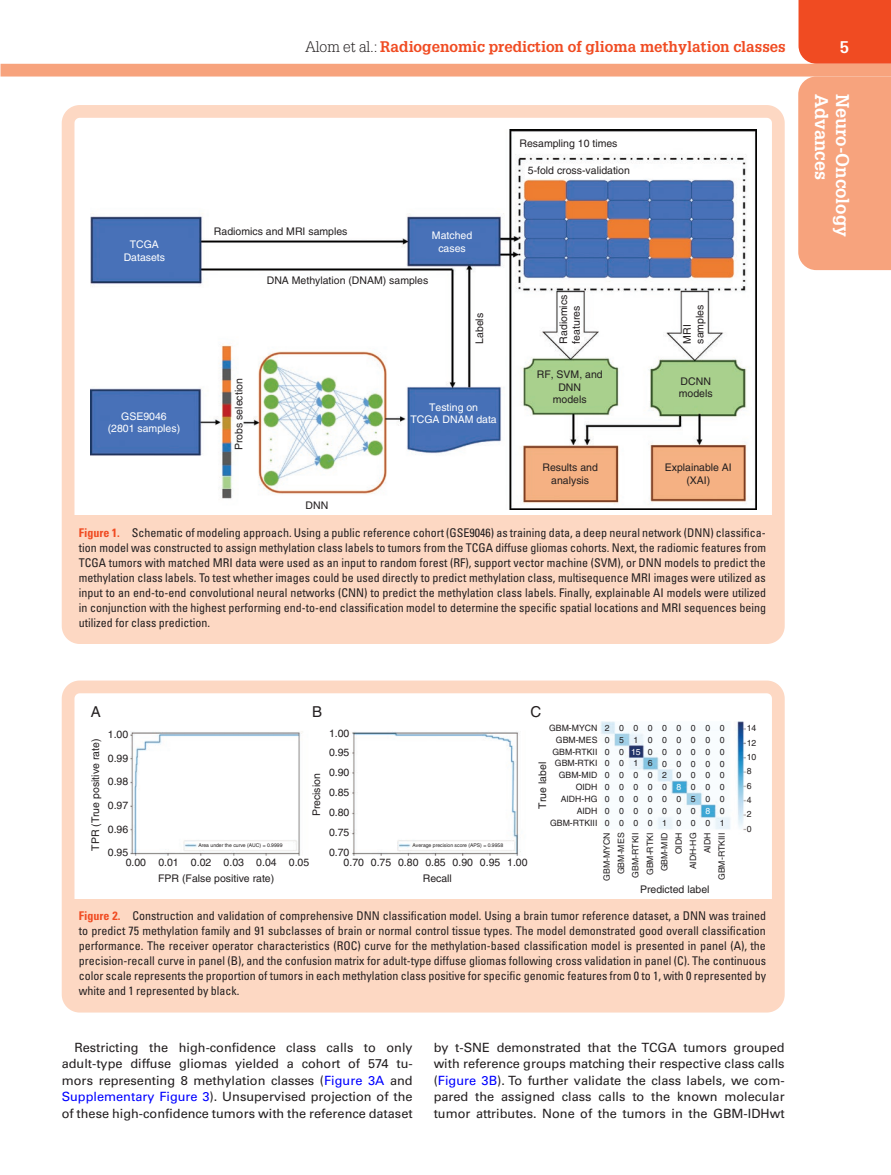
<style>
.page{position:relative;width:891px;height:1175px;background:#fff}
.page>*{position:absolute;margin:0;border:0;box-sizing:border-box;transform-origin:0 0}
.t1{font:700 18px "Glypha LT Std";color:#fff}
.t2{font:700 16.5px "Glypha LT Std";color:#fff}
.t3{font:700 15px "Glypha LT Std";color:#f04b22}
.t4{font:15px "Helvetica";color:#231f20}
.t5{font:12.75px/16.5px "Univers LT Std";color:#231f20;text-align:justify}
.t6{font:condensed 12px/15px "Univers LT Std";color:#231f20;text-align:justify}
.t7{font:10.5px/12.6px "Helvetica";color:#231f20}
.t8{font:10.5px/12.6px "Helvetica";color:#fff;text-align:center}
.t9{font:8.7px/12px "Helvetica";color:#231f20;text-align:justify}
.t10{font:8.7px "Helvetica";color:#fff}
.t11{font:5.1px "Helvetica";color:#231f20}
.s1{font-weight:300;color:#231f20}
.s2{font-weight:700;color:#f04b22}
.s3{color:#00f}
</style>
<div class="page">
<div style="left:798px;top:76px;width:93px;height:194px;background:#f7a37d"></div>
<div style="left:799px;top:0;width:92px;height:64px;background:#f04b22"></div>
<div style="left:1px;top:64px;width:890px;height:12px;background:#f7a37d"></div>
<img style="left:90px;top:129px;width:666px;height:380px">
<div style="left:73px;top:515px;width:700px;height:119px;background:#fdd8c3"></div>
<div style="left:62px;top:105px;width:723px;height:539px;border:13px solid #fdd8c3;border-radius:12px"></div>
<img style="left:131px;top:721px;width:614px;height:134px">
<div style="left:73px;top:899px;width:700px;height:103px;background:#fdd8c3"></div>
<div style="left:62px;top:680px;width:723px;height:332px;border:13px solid #fdd8c3;border-radius:12px"></div>
<p class="t3" style="left:305px;top:37px;width:482px"><span class="s1">Alom et al.:</span> Radiogenomic prediction of glioma methylation classes</p>
<h2 class="t2" style="left:840px;top:37px;width:11px">5</h2>
<p class="t7" style="left:214px;top:225px;width:135px">Radiomics and MRI samples</p>
<p class="t7" style="left:267px;top:274px;width:163px">DNA Methylation (DNAM) samples</p>
<p class="t8" style="left:124px;top:238px;width:43px">TCGA<br>Datasets</p>
<p class="t8" style="left:432px;top:229px;width:42px">Matched cases</p>
<p class="t7" style="left:473px;top:344px;width:32px;rotate:-90deg">Labels</p>
<p class="t7" style="left:232px;top:450px;width:73px;rotate:-90deg">Probs selection</p>
<p class="t8" style="left:108px;top:410px;width:74px">GSE9046 (2801 samples)</p>
<p class="t8" style="left:410px;top:401px;width:88px">Testing on<br>TCGA DNAM data</p>
<p class="t7" style="left:306px;top:499px;width:24px">DNN</p>
<p class="t7" style="left:520px;top:137px;width:100px">Resampling 10 times</p>
<p class="t7" style="left:528px;top:164px;width:104px">5-fold cross-validation</p>
<p class="t7" style="left:557px;top:344px;width:51px;rotate:-90deg">Radiomics features</p>
<p class="t7" style="left:681px;top:344px;width:41px;rotate:-90deg">MRI samples</p>
<p class="t7" style="left:537px;top:368px;width:67px;text-align:center">RF, SVM, and<br>DNN<br>models</p>
<p class="t7" style="left:679px;top:374px;width:35px">DCNN models</p>
<p class="t7" style="left:542px;top:461px;width:57px;text-align:center">Results and analysis</p>
<p class="t7" style="left:665px;top:461px;width:69px;text-align:center">Explainable AI (XAI)</p>
<p class="t6" style="left:79px;top:525px;width:689px"><span class="s2">Figure 1.</span> Schematic of modeling approach. Using a public reference cohort (GSE9046) as training data, a deep neural network (DNN) classifica&shy;tion model was constructed to assign methylation class labels to tumors from the TCGA diffuse gliomas cohorts. Next, the radiomic features from TCGA tumors with matched MRI data were used as an input to random forest (RF), support vector machine (SVM), or DNN models to predict the methylation class labels. To test whether images could be used directly to predict methylation class, multisequence MRI images were utilized as input to an end-to-end convolutional neural networks (CNN) to predict the methylation class labels. Finally, explainable AI models were utilized in conjunction with the highest performing end-to-end classification model to determine the specific spatial locations and MRI sequences being utilized for class prediction.</p>
<h1 class="t1" style="left:833px;top:94px;width:88px;rotate:90deg">Advances</h1>
<h1 class="t1" style="left:854px;top:94px;width:145px;rotate:90deg">Neuro-Oncology</h1>
<p class="t4" style="left:91px;top:703px;width:12px">A</p>
<p class="t4" style="left:312px;top:703px;width:12px">B</p>
<p class="t4" style="left:531px;top:703px;width:12px">C</p>
<p class="t7" style="left:108px;top:751px;width:22px">0.99</p>
<p class="t7" style="left:108px;top:775px;width:22px">0.98</p>
<p class="t7" style="left:108px;top:799px;width:22px">0.97</p>
<p class="t9" style="left:549px;top:721px;width:50px;text-align:right">GBM-MYCN<br>GBM-MES<br>GBM-RTKII<br>GBM-RTKI<br>GBM-MID</p>
<p class="t9" style="left:605px;top:721px;width:6px">2<br>0<br>0<br>0<br>0<br>0<br>0<br>0<br>0</p>
<p class="t9" style="left:619px;top:721px;width:6px">0<br>5<br>0<br>0<br>0<br>0<br>0<br>0<br>0</p>
<p class="t9" style="left:633px;top:721px;width:6px">0<br>1</p>
<p class="t9" style="left:648px;top:721px;width:6px">0<br>0<br>0<br>6<br>0<br>0<br>0<br>0<br>0</p>
<p class="t9" style="left:662px;top:721px;width:6px">0<br>0<br>0<br>0<br>2<br>0<br>0<br>0<br>1</p>
<p class="t9" style="left:677px;top:721px;width:6px">0<br>0<br>0<br>0<br>0</p>
<p class="t9" style="left:691px;top:721px;width:6px">0<br>0<br>0<br>0<br>0<br>0<br>5<br>0<br>0</p>
<p class="t9" style="left:705px;top:721px;width:6px">0<br>0<br>0<br>0<br>0<br>0<br>0</p>
<p class="t9" style="left:720px;top:721px;width:6px">0<br>0<br>0<br>0<br>0<br>0<br>0<br>0<br>1</p>
<p class="t7" style="left:329px;top:726px;width:22px">1.00</p>
<p class="t7" style="left:329px;top:766px;width:22px">0.90</p>
<p class="t7" style="left:108px;top:728px;width:22px">1.00</p>
<p class="t7" style="left:89px;top:851px;width:114px;rotate:-90deg">TPR (True positive rate)</p>
<p class="t10" style="left:631px;top:746px;width:11px">15</p>
<p class="t9" style="left:633px;top:757px;width:6px">1<br>0<br>0<br>0<br>0<br>0</p>
<p class="t7" style="left:329px;top:746px;width:22px">0.95</p>
<p class="t7" style="left:329px;top:786px;width:22px">0.85</p>
<p class="t7" style="left:536px;top:808px;width:48px;rotate:-90deg">True label</p>
<p class="t7" style="left:310px;top:816px;width:45px;rotate:-90deg">Precision</p>
<p class="t9" style="left:550px;top:781px;width:49px;text-align:right">OIDH<br>AIDH-HG<br>AIDH<br>GBM-RTKIII</p>
<p class="t10" style="left:677px;top:782px;width:6px">8</p>
<p class="t9" style="left:677px;top:793px;width:6px">0<br>0<br>0</p>
<p class="t10" style="left:705px;top:806px;width:6px">8</p>
<p class="t9" style="left:705px;top:817px;width:6px">0</p>
<p class="t7" style="left:329px;top:802px;width:22px;line-height:20px;text-align:justify">0.80<br>0.75<br>0.70</p>
<p class="t7" style="left:344px;top:856px;width:76px">0.70 0.75 0.80</p>
<p class="t7" style="left:108px;top:822px;width:22px">0.96</p>
<p class="t7" style="left:126px;top:847px;width:87px;line-height:10.2px;text-indent:-18px">0.95<br>0.00 0.01 0.02</p>
<p class="t7" style="left:158px;top:872px;width:118px">FPR (False positive rate)</p>
<p class="t9" style="left:600px;top:881px;width:50px;line-height:14.4px;text-align:right;rotate:-90deg">GBM-MYCN<br>GBM-MES<br>GBM-RTKII<br>GBM-RTKI<br>GBM-MID<br>OIDH<br>AIDH-HG<br>AIDH<br>GBM-RTKIII</p>
<p class="t11" style="left:198px;top:842px;width:86px">Area under the curve (AUC) = 0.9999</p>
<p class="t11" style="left:413px;top:842px;width:92px">Average precision score (APS) = 0.9958</p>
<p class="t7" style="left:425px;top:856px;width:104px">0.85 0.90 0.95 1.00</p>
<p class="t7" style="left:224px;top:856px;width:87px">0.03 0.04 0.05</p>
<p class="t7" style="left:423px;top:872px;width:31px">Recall</p>
<p class="t7" style="left:640px;top:882px;width:71px">Predicted label</p>
<p class="t9" style="left:747px;top:722px;width:11px">14</p>
<p class="t9" style="left:747px;top:736px;width:11px">12</p>
<p class="t9" style="left:747px;top:751px;width:11px">10</p>
<p class="t9" style="left:747px;top:765px;width:6px">8</p>
<p class="t9" style="left:747px;top:779px;width:6px">6</p>
<p class="t9" style="left:747px;top:794px;width:6px">4</p>
<p class="t9" style="left:747px;top:808px;width:6px">2</p>
<p class="t9" style="left:747px;top:822px;width:6px">0</p>
<p class="t6" style="left:79px;top:908px;width:689px"><span class="s2">Figure 2.</span> Construction and validation of comprehensive DNN classification model. Using a brain tumor reference dataset, a DNN was trained to predict 75 methylation family and 91 subclasses of brain or normal control tissue types. The model demonstrated good overall classification performance. The receiver operator characteristics (ROC) curve for the methylation-based classification model is presented in panel (A), the precision-recall curve in panel (B), and the confusion matrix for adult-type diffuse gliomas following cross validation in panel (C). The continuous color scale represents the proportion of tumors in each methylation class positive for specific genomic features from 0 to 1, with 0 represented by white and 1 represented by black.</p>
<p class="t5" style="left:62px;top:1039px;width:353px;text-indent:13px">Restricting the high-confidence class calls to only adult-type diffuse gliomas yielded a cohort of 574 tu&shy;mors representing 8 methylation classes (<span class="s3">Figure 3A</span> and <span class="s3">Supplementary Figure 3</span>). Unsupervised projection of the of these high-confidence tumors with the reference dataset</p>
<p class="t5" style="left:434px;top:1039px;width:353px">by t-SNE demonstrated that the TCGA tumors grouped with reference groups matching their respective class calls (<span class="s3">Figure 3B</span>). To further validate the class labels, we com&shy;pared the assigned class calls to the known molecular tumor attributes. None of the tumors in the GBM-IDHwt</p>
</div>
